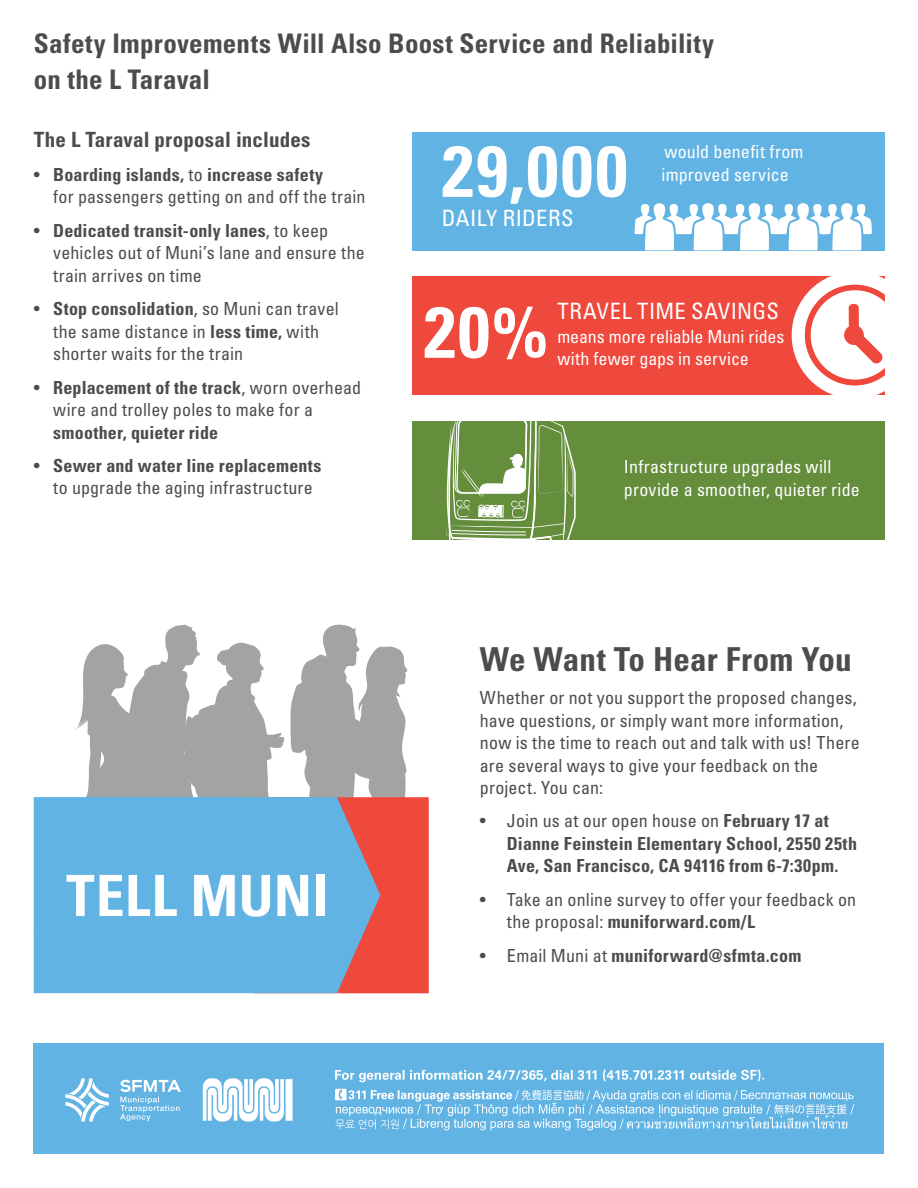
<style>
.page{position:relative;width:918px;height:1188px;background:#fff}
.page>*{position:absolute;margin:0;border:0;box-sizing:border-box;transform-origin:0 0}
.t1{font:700 condensed 72px "Univers LT Std";letter-spacing:.035em;color:#fff}
.t2{font:700 condensed 57px "Univers LT Std";letter-spacing:.01em;color:#fff}
.t3{font:700 condensed 33px "Univers LT Std";letter-spacing:.005em;color:#4b4c4d}
.t4{font:700 condensed 27px/36px "Univers LT Std";letter-spacing:.01em;color:#4b4c4d}
.t5{font:condensed 22.5px "Univers LT Std";letter-spacing:.015em;color:#fff}
.t6{font:700 condensed 21px "Univers LT Std";letter-spacing:.01em;color:#4b4c4d}
.t7{font:condensed 18px/22.5px "Univers LT Std";letter-spacing:.01em;color:#4b4c4d}
.t8{font:700 condensed 18px/22.5px "Univers LT Std";letter-spacing:.015em;color:#4b4c4d}
.t9{font:condensed 18px/22.5px "Univers LT Std";letter-spacing:.005em;color:#fff}
.s1{font-weight:700}
.s2{font-weight:400}
</style>
<div class="page">
<div style="left:34px;top:1043px;width:850px;height:111px;background:#61b3e4"></div>
<svg style="left:33px;top:644px;width:76px;height:310px"></svg>
<svg style="left:109px;top:624px;width:320px;height:369px"></svg>
<div style="left:34px;top:797px;width:346px;height:196px;background:#61b3e4"></div>
<div style="left:412px;top:132px;width:472px;height:118px;background:#61b3e4"></div>
<svg style="left:335px;top:1069px;width:429px;height:13px"></svg>
<svg style="left:335px;top:1089px;width:519px;height:41px"></svg>
<svg style="left:120px;top:1079px;width:61px;height:42px"></svg>
<svg style="left:65px;top:1078px;width:44px;height:44px"></svg>
<div style="left:286px;top:1079px;width:7px;height:42px;background:#fff"></div>
<svg style="left:203px;top:1078px;width:81px;height:44px"></svg>
<svg style="left:634px;top:203px;width:238px;height:47px"></svg>
<div style="left:412px;top:276px;width:472px;height:119px;background:#ef483c"></div>
<svg style="left:792px;top:276px;width:93px;height:119px"></svg>
<div style="left:412px;top:422px;width:472px;height:118px;background:#648d3c"></div>
<svg style="left:446px;top:421px;width:131px;height:119px"></svg>
<p class="t4" style="left:34px;top:26px;width:682px">Safety Improvements Will Also Boost Service and Reliability on the L Taraval</p>
<p class="t6" style="left:34px;top:127px;width:278px">The L Taraval proposal includes</p>
<p class="t7" style="left:53px;top:163px;width:314px;text-indent:-20px">• <span class="s1">Boarding islands,</span> to <span class="s1">increase safety<br></span>for passengers getting on and off the train</p>
<p class="t7" style="left:53px;top:219px;width:313px;text-indent:-20px">• <span class="s1">Dedicated transit-only lanes</span>, to keep vehicles out of Muni’s lane and ensure the train arrives on time</p>
<p class="t7" style="left:53px;top:297px;width:287px;text-indent:-20px">• <span class="s1">Stop consolidation</span>, so Muni can travel the same distance in <span class="s1">less time,</span> with shorter waits for the train</p>
<p class="t7" style="left:53px;top:376px;width:309px;text-indent:-20px">• <span class="s1">Replacement of the track</span>, worn overhead wire and trolley poles to make for a <span class="s1">smoother, quieter ride</span></p>
<p class="t7" style="left:53px;top:454px;width:270px;text-indent:-20px">• <span class="s1">Sewer and water line replacements </span>to upgrade the aging infrastructure</p>
<p class="t2" style="left:66px;top:861px;width:263px">TELL MUNI</p>
<p class="t1" style="left:442px;top:127px;width:187px">29,000</p>
<p class="t5" style="left:442px;top:204px;width:133px">DAILY RIDERS</p>
<p class="t9" style="left:662px;top:141px;width:144px">would benefit from improved service</p>
<p class="t1" style="left:424px;top:288px;width:126px">20%</p>
<p class="t5" style="left:557px;top:297px;width:223px">TRAVEL TIME SAVINGS</p>
<p class="t9" style="left:557px;top:325px;width:229px">means more reliable Muni rides with fewer gaps in service</p>
<p class="t9" style="left:624px;top:455px;width:237px">Infrastructure upgrades will provide a smoother, quieter ride</p>
<p class="t3" style="left:480px;top:639px;width:373px">We Want To Hear From You</p>
<p class="t7" style="left:480px;top:686px;width:381px">Whether or not you support the proposed changes, have questions, or simply want more information, now is the time to reach out and talk with us! There are several ways to give your feedback on the project. You can:</p>
<p class="t8" style="left:507px;top:810px;width:352px;text-indent:-27px"><span class="s2">• Join us at our open house on</span> February 17 at<br>Dianne Feinstein Elementary School, 2550 25th<br>Ave, San Francisco, CA 94116 from 6-7:30pm.</p>
<p class="t7" style="left:507px;top:888px;width:351px;text-indent:-27px">• Take an online survey to offer your feedback on the proposal: <span class="s1">muniforward.com/L</span></p>
<p class="t8" style="left:480px;top:944px;width:323px"><span class="s2">• Email Muni at</span> muniforward@sfmta.com</p>
</div>
